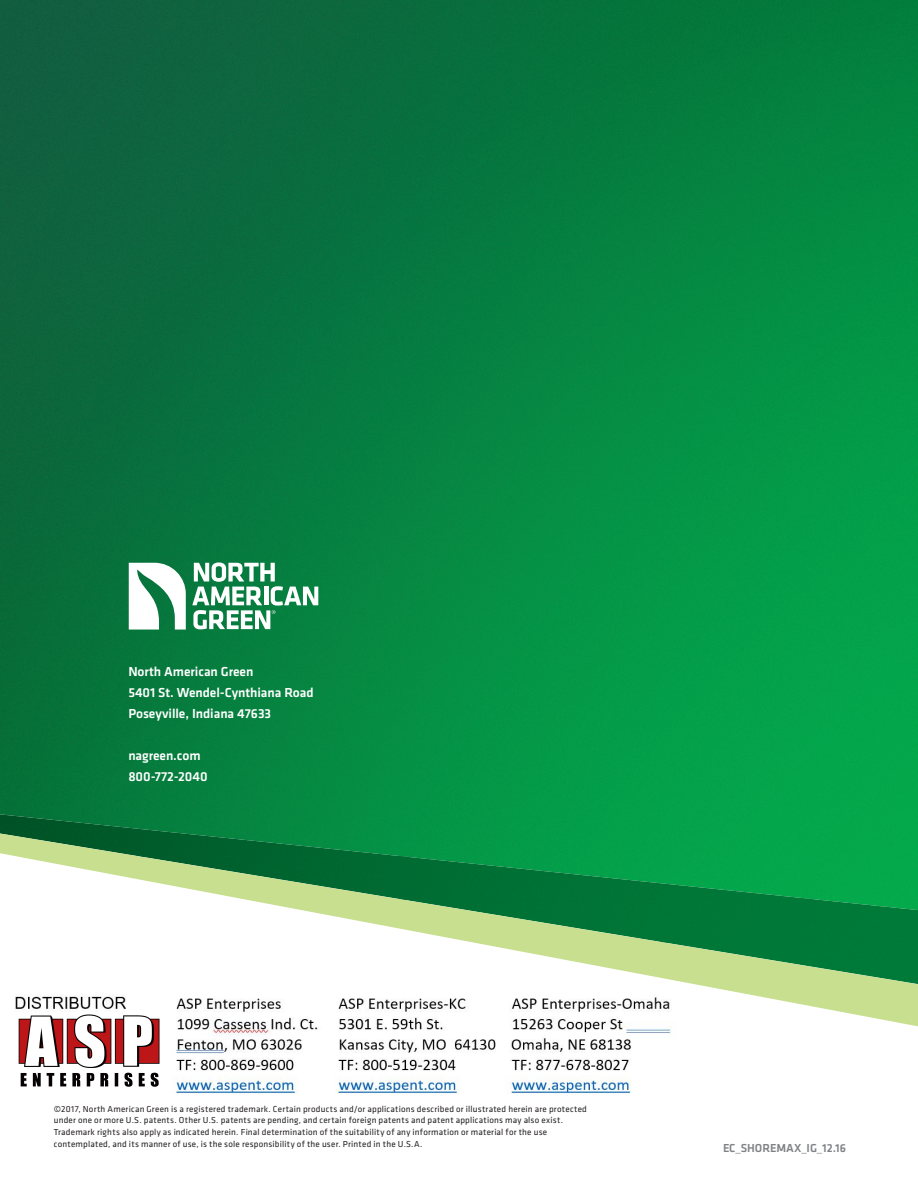
<style>
.page{position:relative;width:918px;height:1188px;background:#fff}
.page>*{position:absolute;margin:0;border:0;box-sizing:border-box;transform-origin:0 0}
.t1{font:500 13.5px/21px "Klavika";letter-spacing:-.005em;color:#fff}
.t2{font:500 12px "Klavika";letter-spacing:-.005em;color:#808285}
.t3{font:9px/11.7px "Klavika";letter-spacing:.025em;color:#231f20}
</style>
<div class="page">
<img style="left:0;top:0;width:918px;height:833px">
<img style="left:0;top:814px;width:408px;height:20px">
<svg style="left:0;top:834px;width:918px;height:192px"></svg>
<svg style="left:192px;top:562px;width:126px;height:67px"></svg>
<svg style="left:129px;top:563px;width:57px;height:67px"></svg>
<img style="left:10px;top:985px;width:670px;height:109px">
<img style="left:17px;top:1013px;width:144px;height:76px">
<h1 class="t1" style="left:128px;top:661px;width:187px">North American Green<br>5401 St. Wendel-Cynthiana Road<br>Poseyville, Indiana 47633</h1>
<h1 class="t1" style="left:128px;top:745px;width:81px">nagreen.com<br>800-772-2040</h1>
<p class="t3" style="left:54px;top:1103px;width:535px">©2017, North American Green is a registered trademark. Certain products and/or applications described or illustrated herein are protected under one or more U.S. patents. Other U.S. patents are pending, and certain foreign patents and patent applications may also exist.<br>Trademark rights also apply as indicated herein. Final determination of the suitability of any information or material for the use contemplated, and its manner of use, is the sole responsibility of the user. Printed in the U.S.A.</p>
<h2 class="t2" style="left:723px;top:1140px;width:124px">EC_SHOREMAX_IG_12.16</h2>
</div>
